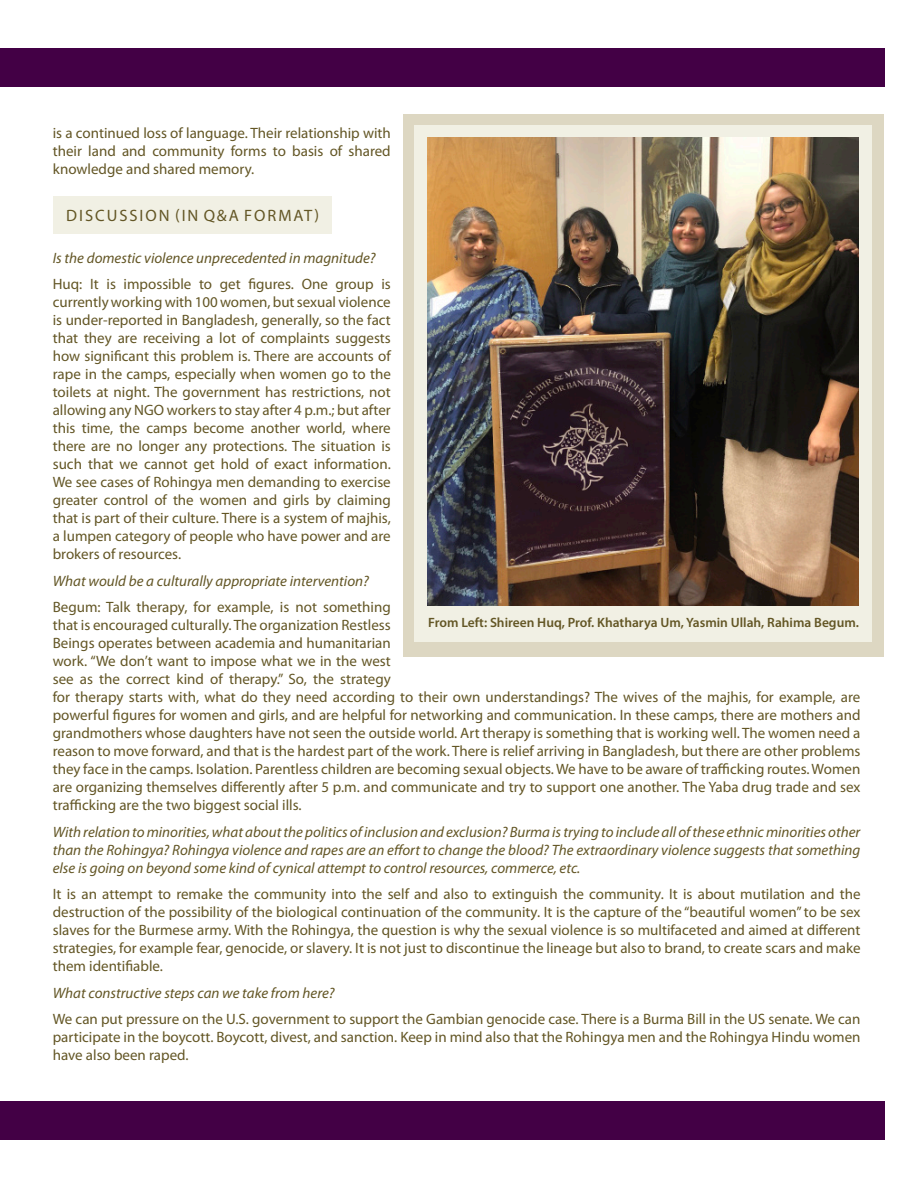
<style>
.page{position:relative;width:918px;height:1188px;background:#fff}
.page>*{position:absolute;margin:0;border:0;box-sizing:border-box;transform-origin:0 0}
.Address{font:16.5px "Myriad Pro";letter-spacing:.12em;color:#635625}
.Address-2{font:15px/18px "Myriad Pro";color:#635625;text-align:justify}
.Address-3{font:italic 15px/18px "Myriad Pro";color:#635625;text-align:justify}
.Body{font:600 13.5px "Myriad Pro";color:#635625}
</style>
<div class="page">
<div style="left:0;top:49px;width:884px;height:38px;background:#430045"></div>
<div style="left:0;top:1101px;width:884px;height:38px;background:#430045"></div>
<div style="left:404px;top:115px;width:480px;height:542px;background:#ddd7c2"></div>
<div style="left:415px;top:126px;width:457px;height:516px;background:#f1f0e4"></div>
<img style="left:428px;top:138px;width:430px;height:468px">
<div style="left:53px;top:196px;width:279px;height:38px;background:#f1f0e4"></div>
<p class="Address-2" style="left:53px;top:123px;width:340px">is a continued loss of language. Their relationship with their land and community forms to basis of shared knowledge and shared memory.</p>
<p class="Address" style="left:66px;top:206px;width:254px">DISCUSSION (IN Q&amp;A FORMAT)</p>
<p class="Address-3" style="left:53px;top:248px;width:324px">Is the domestic violence unprecedented in magnitude?</p>
<p class="Address-2" style="left:53px;top:275px;width:340px">Huq: It is impossible to get figures. One group is currently working with 100 women, but sexual violence is under-reported in Bangladesh, generally, so the fact that they are receiving a lot of complaints suggests how significant this problem is. There are accounts of rape in the camps, especially when women go to the toilets at night. The government has restrictions, not allowing any NGO workers to stay after 4 p.m.; but after this time, the camps become another world, where there are no longer any protections. The situation is such that we cannot get hold of exact information.<br>We see cases of Rohingya men demanding to exercise greater control of the women and girls by claiming that is part of their culture. There is a system of majhis, a lumpen category of people who have power and are brokers of resources.</p>
<p class="Address-3" style="left:53px;top:571px;width:318px">What would be a culturally appropriate intervention?</p>
<p class="Address-2" style="left:53px;top:598px;width:809px;text-align:left">Begum: Talk therapy, for example, is not something<br>that is encouraged culturally. The organization Restless<br>Beings operates between academia and humanitarian<br>work. “We don’t want to impose what we in the west<br>see as the correct kind of therapy.” So, the strategy<br>for therapy starts with, what do they need according to their own understandings? The wives of the majhis, for example, are powerful figures for women and girls, and are helpful for networking and communication. In these camps, there are mothers and grandmothers whose daughters have not seen the outside world. Art therapy is something that is working well. The women need a reason to move forward, and that is the hardest part of the work. There is relief arriving in Bangladesh, but there are other problems they face in the camps. Isolation. Parentless children are becoming sexual objects. We have to be aware of trafficking routes. Women are organizing themselves differently after 5 p.m. and communicate and try to support one another. The Yaba drug trade and sex trafficking are the two biggest social ills.</p>
<p class="Address-3" style="left:53px;top:822px;width:809px">With relation to minorities, what about the politics of inclusion and exclusion? Burma is trying to include all of these ethnic minorities other than the Rohingya? Rohingya violence and rapes are an effort to change the blood? The extraordinary violence suggests that something else is going on beyond some kind of cynical attempt to control resources, commerce, etc.</p>
<p class="Address-2" style="left:53px;top:885px;width:809px">It is an attempt to remake the community into the self and also to extinguish the community. It is about mutilation and the destruction of the possibility of the biological continuation of the community. It is the capture of the “beautiful women” to be sex slaves for the Burmese army. With the Rohingya, the question is why the sexual violence is so multifaceted and aimed at different strategies, for example fear, genocide, or slavery. It is not just to discontinue the lineage but also to brand, to create scars and make them identifiable.</p>
<p class="Address-3" style="left:53px;top:983px;width:283px">What constructive steps can we take from here?</p>
<p class="Address-2" style="left:53px;top:1010px;width:809px">We can put pressure on the U.S. government to support the Gambian genocide case. There is a Burma Bill in the US senate. We can participate in the boycott. Boycott, divest, and sanction. Keep in mind also that the Rohingya men and the Rohingya Hindu women have also been raped.</p>
<p class="Body" style="left:428px;top:614px;width:432px">From Left: Shireen Huq, Prof. Khatharya Um, Yasmin Ullah, Rahima Begum.</p>
</div>
